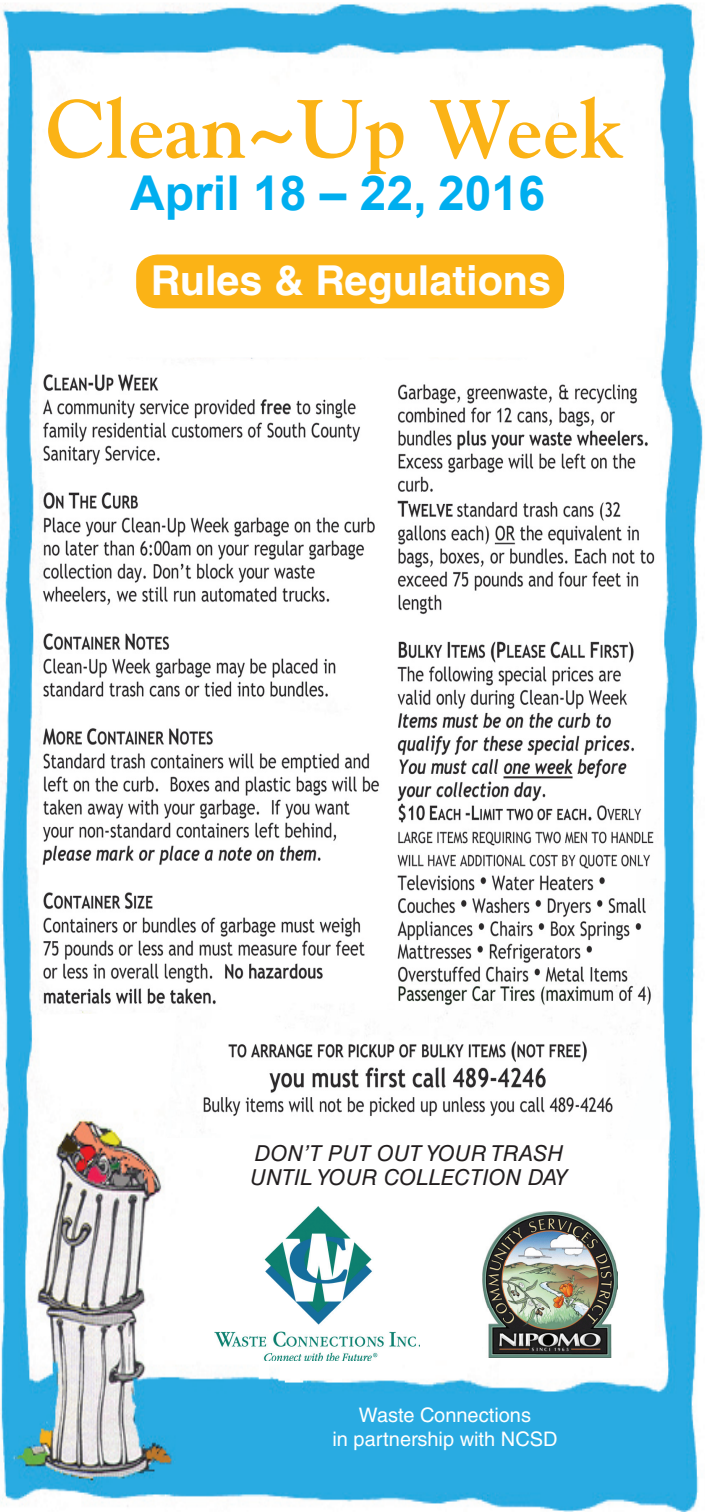
<style>
.page{position:relative;width:705px;height:1512px;background:#fff}
.page>*{position:absolute;margin:0;border:0;box-sizing:border-box;transform-origin:0 0}
.t1{font:700 82px "Goudy Std";color:#fbb316}
.t2{font:700 48px "Arial";color:#00aeef}
.t3{font:700 41.2px "Helvetica LT Std";color:#fff}
.t4{font:italic 22px/24px "Helvetica LT Std";color:#231f20}
.t5{font:20px/24px "Helvetica LT Std";color:#fff;text-align:center}
</style>
<div class="page">
<img style="left:0;top:3px;width:703px;height:1509px">
<img style="left:482px;top:1212px;width:135px;height:145px">
<img style="left:215px;top:1207px;width:204px;height:154px">
<div style="left:559px;top:100px;width:24px;height:30px;background:#fff"></div>
<div style="left:136px;top:255px;width:427px;height:53px;background:#fbb316;border-radius:22px"></div>
<img style="left:39px;top:358px;width:620px;height:781px">
<h1 class="t1" style="left:46px;top:80px;width:580px">Clean~Up Week</h1>
<h2 class="t2" style="left:130px;top:161px;width:416px">April 18 – 22, 2016</h2>
<h3 class="t3" style="left:151px;top:255px;width:401px">Rules &amp; Regulations</h3>
<p class="t4" style="left:250px;top:1141px;width:319px">DON’T PUT OUT YOUR TRASH<br>UNTIL YOUR COLLECTION DAY</p>
<p class="t5" style="left:332px;top:1403px;width:226px">Waste Connections<br>in partnership with NCSD</p>
</div>
